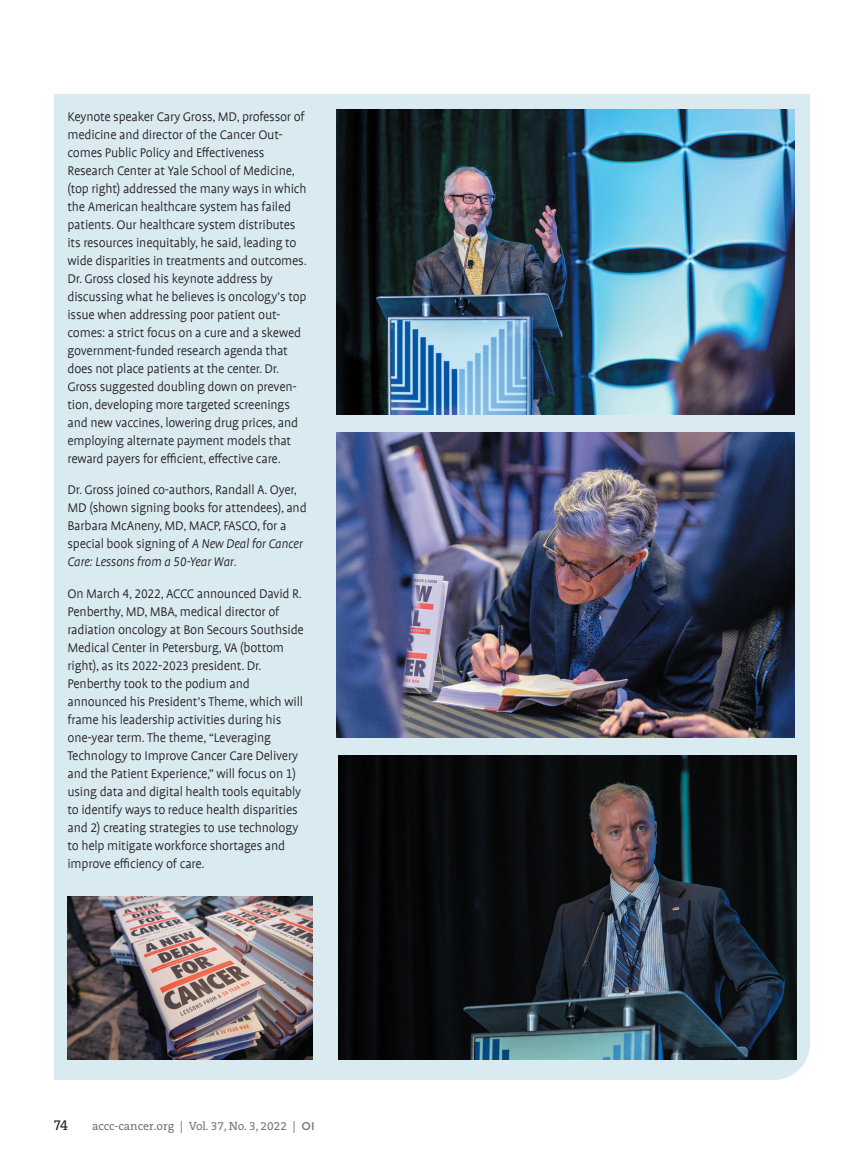
<style>
.page{position:relative;width:864px;height:1161px;background:#fff}
.page>*{position:absolute;margin:0;border:0;box-sizing:border-box;transform-origin:0 0}
.Action_Body_Indent{font:300 14.25px/18px "Profile Offc";letter-spacing:-.015em;color:#231f20}
.t1{font:14.25px "The Serif Caps";color:#231f20}
.t2{font:12px "The Serif B W5 Plain";color:#76787b}
.s1{font-style:italic}
.s2{font-family:"Gotham";font-weight:500;font-size:11.25px}
</style>
<div class="page">
<div style="left:54px;top:94px;width:756px;height:986px;background:#daeaf1"></div>
<img style="left:337px;top:110px;width:458px;height:304px">
<img style="left:337px;top:432px;width:458px;height:305px">
<img style="left:339px;top:755px;width:457px;height:305px">
<img style="left:68px;top:897px;width:244px;height:163px">
<p class="Action_Body_Indent" style="left:68px;top:108px;width:241px">Keynote speaker Cary Gross, MD, professor of medicine and director of the Cancer Out&shy;comes Public Policy and Effectiveness Research Center at Yale School of Medicine, (top right) addressed the many ways in which the American healthcare system has failed patients. Our healthcare system distributes its resources inequitably, he said, leading to wide disparities in treatments and outcomes.<br>Dr. Gross closed his keynote address by discussing what he believes is oncology’s top issue when addressing poor patient out&shy;comes: a strict focus on a cure and a skewed government-funded research agenda that does not place patients at the center. Dr.<br>Gross suggested doubling down on preven&shy;tion, developing more targeted screenings and new vaccines, lowering drug prices, and employing alternate payment models that reward payers for efficient, effective care.</p>
<p class="Action_Body_Indent" style="left:68px;top:482px;width:241px">Dr. Gross joined co-authors, Randall A. Oyer, MD (shown signing books for attendees), and Barbara McAneny, MD, MACP, FASCO, for a special book signing of <span class="s1">A New Deal for Cancer Care: Lessons from a 50-Year War</span>.</p>
<p class="Action_Body_Indent" style="left:68px;top:585px;width:238px">On March 4, 2022, ACCC announced David R.<br>Penberthy, MD, MBA, medical director of radiation oncology at Bon Secours Southside Medical Center in Petersburg, VA (bottom right), as its 2022-2023 president. Dr.<br>Penberthy took to the podium and announced his President’s Theme, which will frame his leadership activities during his one-year term. The theme, “Leveraging Technology to Improve Cancer Care Delivery and the Patient Experience,” will focus on 1) using data and digital health tools equitably to identify ways to reduce health disparities and 2) creating strategies to use technology to help mitigate workforce shortages and improve efficiency of care.</p>
<p class="t1" style="left:54px;top:1113px;width:16px">74</p>
<p class="t2" style="left:92px;top:1118px;width:224px">accc-cancer.org | Vol. 37, No. 3, 2022 | <span class="s2">OI</span></p>
</div>
